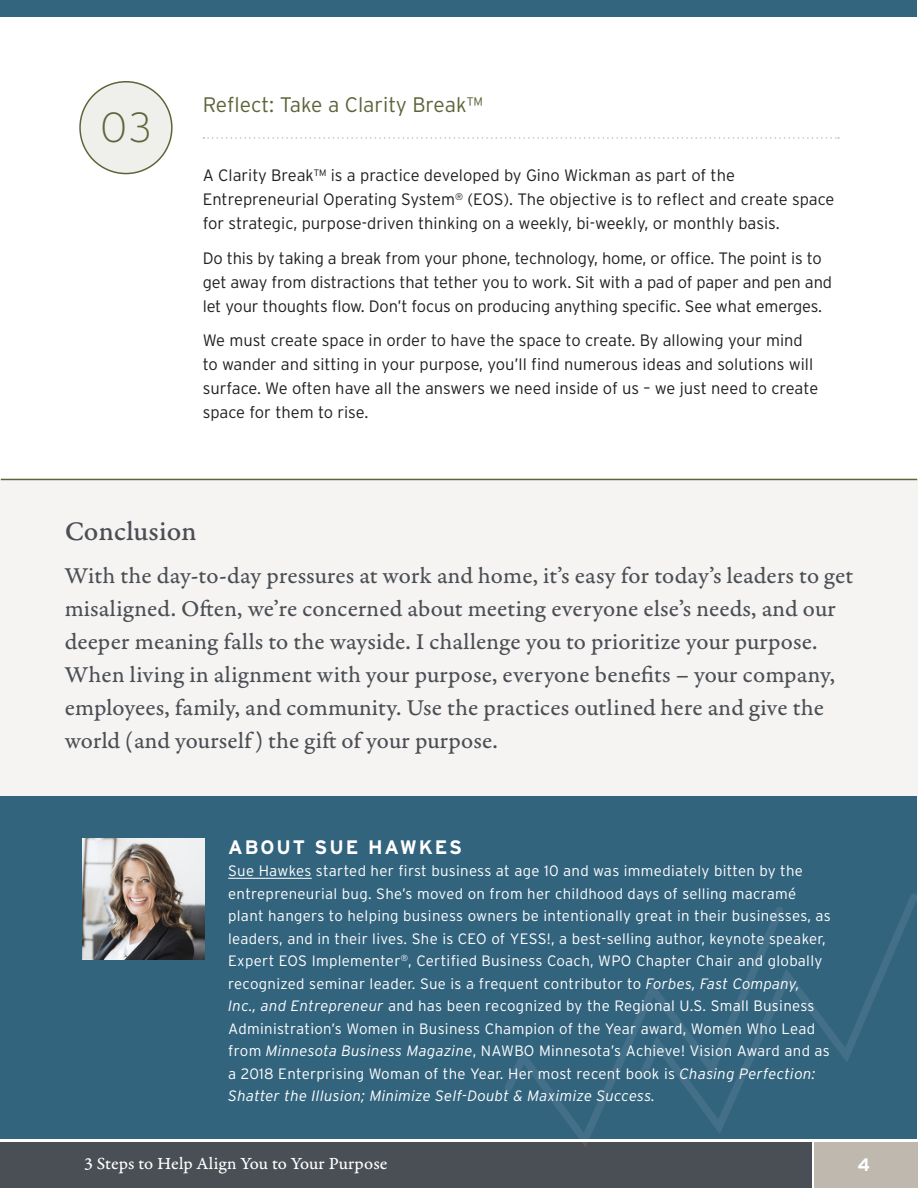
<style>
.page{position:relative;width:918px;height:1188px;background:#fff}
.page>*{position:absolute;margin:0;border:0;box-sizing:border-box;transform-origin:0 0}
.Subhead-NB{font:200 42px "Interstate";color:#5d6439}
.Paragraph-NB{font:28.5px "Garamond Premr Pro Med Capt";letter-spacing:.005em;color:#4b4f54}
.Intro_paragraph-NB{font:24px/33px "Garamond Premr Pro Capt";letter-spacing:.005em;color:#4b4f54}
.Paragraph-NB-2{font:300 21px "Interstate";color:#5d6439}
.Paragraph-NB-3{font:700 19.5px "Interstate";letter-spacing:.1em;color:#fff}
.t1{font:18px "Garamond Premr Pro Capt";color:#fff}
.t2{font:700 18px "Interstate";color:#fff}
.Paragraph-NB-4{font:300 16.5px/24px "Interstate";letter-spacing:-.01em;color:#231f20}
.Paragraph-NB-5{font:300 15px/22.5px "Interstate";letter-spacing:.02em;color:#fff}
.s1{font-style:italic}
</style>
<div class="page">
<div style="left:814px;top:1143px;width:104px;height:45px;background:#bfb8af"></div>
<div style="left:0;top:1143px;width:812px;height:45px;background:#4a4f55"></div>
<div style="left:1px;top:0;width:916px;height:16px;background:#34657f"></div>
<div style="left:0;top:480px;width:918px;height:317px;background:#f5f4f3"></div>
<hr style="left:1px;top:479px;width:916px;height:1px;background:#5d6439">
<svg style="left:203px;top:137px;width:636px;height:2px"></svg>
<div style="left:80px;top:82px;width:92px;height:92px;background:#efefeb;border-radius:50%"></div>
<div style="left:79px;top:81px;width:94px;height:93px;border:2px solid #5d6439;border-radius:50%"></div>
<div style="left:0;top:796px;width:917px;height:343px;background:#33647e"></div>
<hr style="left:228px;top:878px;width:84px;height:1px;background:#fff">
<svg style="left:503px;top:894px;width:415px;height:252px"></svg>
<img style="left:83px;top:838px;width:121px;height:121px">
<p class="Subhead-NB" style="left:100px;top:105px;width:53px">03</p>
<p class="Paragraph-NB-2" style="left:203px;top:93px;width:282px">Reflect: Take a Clarity Break™</p>
<p class="Paragraph-NB-4" style="left:203px;top:163px;width:633px">A Clarity Break™ is a practice developed by Gino Wickman as part of the<br>Entrepreneurial Operating System<sup>®</sup> (EOS). The objective is to reflect and create space for strategic, purpose-driven thinking on a weekly, bi-weekly, or monthly basis.</p>
<p class="Paragraph-NB-4" style="left:203px;top:246px;width:631px">Do this by taking a break from your phone, technology, home, or office. The point is to get away from distractions that tether you to work. Sit with a pad of paper and pen and let your thoughts flow. Don’t focus on producing anything specific. See what emerges.</p>
<p class="Paragraph-NB-4" style="left:203px;top:328px;width:617px">We must create space in order to have the space to create. By allowing your mind to wander and sitting in your purpose, you’ll find numerous ideas and solutions will surface. We often have all the answers we need inside of us – we just need to create space for them to rise.</p>
<p class="Paragraph-NB" style="left:65px;top:514px;width:134px">Conclusion</p>
<p class="Intro_paragraph-NB" style="left:65px;top:560px;width:790px">With the day-to-day pressures at work and home, it’s easy for today’s leaders to get misaligned. Often, we’re concerned about meeting everyone else’s needs, and our deeper meaning falls to the wayside. I challenge you to prioritize your purpose.<br>When living in alignment with your purpose, everyone benefits – your company, employees, family, and community. Use the practices outlined here and give the world (and yourself ) the gift of your purpose.</p>
<p class="Paragraph-NB-3" style="left:228px;top:836px;width:235px">ABOUT SUE HAWKES</p>
<p class="Paragraph-NB-5" style="left:228px;top:860px;width:604px">Sue Hawkes started her first business at age 10 and was immediately bitten by the entrepreneurial bug. She’s moved on from her childhood days of selling macramé plant hangers to helping business owners be intentionally great in their businesses, as leaders, and in their lives. She is CEO of YESS!, a best-selling author, keynote speaker, Expert EOS Implementer<sup>®</sup>, Certified Business Coach, WPO Chapter Chair and globally recognized seminar leader. Sue is a frequent contributor to <span class="s1">Forbes, Fast Company, Inc., and Entrepreneur</span> and has been recognized by the Regional U.S. Small Business Administration’s Women in Business Champion of the Year award, Women Who Lead from <span class="s1">Minnesota Business Magazine</span>, NAWBO Minnesota’s Achieve! Vision Award and as a 2018 Enterprising Woman of the Year. Her most recent book is <span class="s1">Chasing Perfection:<br>Shatter the Illusion; Minimize Self-Doubt &amp; Maximize Success.</span></p>
<p class="t1" style="left:84px;top:1153px;width:305px">3 Steps to Help Align You to Your Purpose</p>
<p class="t2" style="left:858px;top:1154px;width:14px">4</p>
</div>
